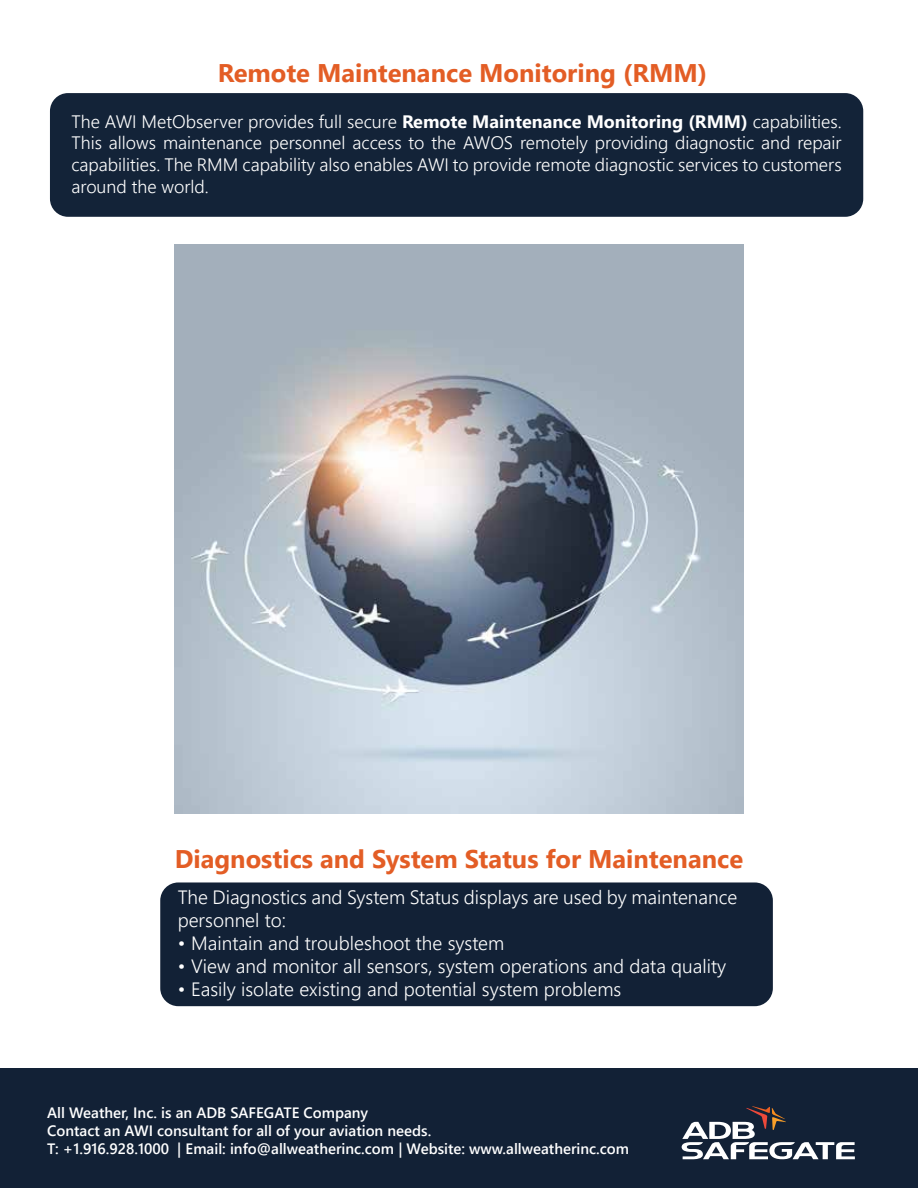
<style>
.page{position:relative;width:918px;height:1188px;background:#fff}
.page>*{position:absolute;margin:0;border:0;box-sizing:border-box;transform-origin:0 0}
.t1{font:700 25.5px "Segoe UI";color:#e35d25}
.t2{font:300 19.2px/23.1px "Segoe UI";color:#fff}
.t3{font:300 18px/21.6px "Segoe UI";color:#fff;text-align:justify}
.t4{font:600 15px/18px "Segoe UI";color:#fff}
.s1{font-weight:700}
</style>
<div class="page">
<div style="left:0;top:1069px;width:918px;height:119px;background:#122136"></div>
<svg style="left:682px;top:1106px;width:173px;height:53px"></svg>
<div style="left:160px;top:882px;width:613px;height:124px;background:#122136;border-radius:18px"></div>
<div style="left:50px;top:93px;width:813px;height:124px;background:#132338;border-radius:18px"></div>
<img style="left:174px;top:244px;width:570px;height:570px">
<h1 class="t1" style="left:218px;top:49px;width:491px">Remote Maintenance Monitoring (RMM)</h1>
<p class="t3" style="left:71px;top:109px;width:772px">The AWI MetObserver provides full secure <span class="s1">Remote Maintenance Monitoring (RMM)</span> capabilities.<br>This allows maintenance personnel access to the AWOS remotely providing diagnostic and repair capabilities. The RMM capability also enables AWI to provide remote diagnostic services to customers around the world.</p>
<h1 class="t1" style="left:175px;top:835px;width:570px">Diagnostics and System Status for Maintenance</h1>
<p class="t2" style="left:178px;top:884px;width:561px">The Diagnostics and System Status displays are used by maintenance personnel to:</p>
<p class="t2" style="left:178px;top:930px;width:328px">• Maintain and troubleshoot the system</p>
<p class="t2" style="left:178px;top:953px;width:550px">• View and monitor all sensors, system operations and data quality</p>
<p class="t2" style="left:178px;top:976px;width:445px">• Easily isolate existing and potential system problems</p>
<p class="t4" style="left:47px;top:1102px;width:584px">All Weather, Inc. is an ADB SAFEGATE Company<br>Contact an AWI consultant for all of your aviation needs.<br>T: +1.916.928.1000 | Email: info@allweatherinc.com | Website: www.allweatherinc.com</p>
</div>
